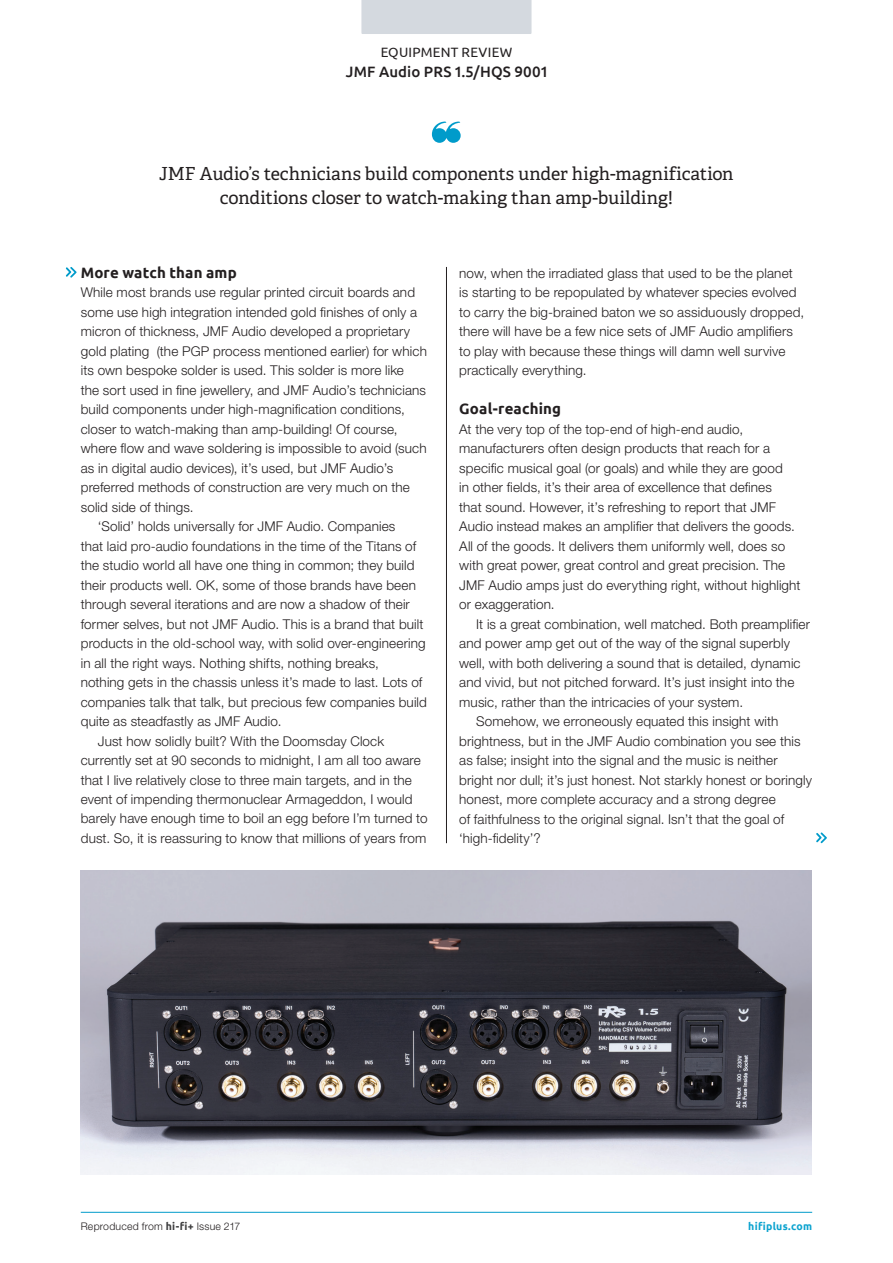
<style>
.page{position:relative;width:893px;height:1263px;background:#fff}
.page>*{position:absolute;margin:0;border:0;box-sizing:border-box;transform-origin:0 0}
.t1{font:18px/24px "Adelle";color:#231f20;text-align:center}
.t2{font:700 15px "Ubuntu";letter-spacing:.01em;color:#231f20}
.t3{font:500 15px "Ubuntu";letter-spacing:.015em;color:#231f20}
.t4{font:300 13.5px/19.5px "Helvetica Neue LT Std";letter-spacing:.01em;color:#231f20}
.t5{font:13.5px "Ubuntu";letter-spacing:.02em;color:#231f20}
.t6{font:300 10.5px "Helvetica Neue LT Std";letter-spacing:.02em;color:#231f20}
.t7{font:700 10.5px "Ubuntu";letter-spacing:.025em;color:#0ca3cf}
.s1{font-family:"Ubuntu";font-weight:700;color:#3e3e3f}
</style>
<div class="page">
<div style="left:361px;top:0;width:170px;height:34px;background:#d4d9df"></div>
<hr style="left:446px;top:267px;width:1px;height:576px;background:#231f20">
<svg style="left:432px;top:121px;width:29px;height:22px"></svg>
<img style="left:81px;top:871px;width:731px;height:304px">
<svg style="left:66px;top:267px;width:11px;height:11px"></svg>
<svg style="left:816px;top:832px;width:11px;height:11px"></svg>
<hr style="left:81px;top:1212px;width:731px;height:1px;background:#009bca">
<p class="t5" style="left:381px;top:44px;width:133px">EQUIPMENT REVIEW</p>
<p class="t3" style="left:346px;top:62px;width:203px">JMF Audio PRS 1.5/HQS 9001</p>
<h1 class="t1" style="left:159px;top:162px;width:576px">JMF Audio’s technicians build components under high-magnification conditions closer to watch-making than amp-building!</h1>
<p class="t2" style="left:81px;top:263px;width:157px">More watch than amp</p>
<p class="t4" style="left:81px;top:282px;width:336px">While most brands use regular printed circuit boards and</p>
<p class="t4" style="left:81px;top:302px;width:338px">some use high integration intended gold finishes of only a</p>
<p class="t4" style="left:81px;top:321px;width:331px">micron of thickness, JMF Audio developed a proprietary</p>
<p class="t4" style="left:81px;top:341px;width:348px">gold plating (the PGP process mentioned earlier) for which</p>
<p class="t4" style="left:81px;top:360px;width:325px">its own bespoke solder is used. This solder is more like</p>
<p class="t4" style="left:81px;top:380px;width:347px">the sort used in fine jewellery, and JMF Audio’s technicians</p>
<p class="t4" style="left:81px;top:399px;width:326px">build components under high-magnification conditions,</p>
<p class="t4" style="left:81px;top:419px;width:318px">closer to watch-making than amp-building! Of course,</p>
<p class="t4" style="left:81px;top:438px;width:347px">where flow and wave soldering is impossible to avoid (such</p>
<p class="t4" style="left:81px;top:458px;width:314px">as in digital audio devices), it’s used, but JMF Audio’s</p>
<p class="t4" style="left:81px;top:477px;width:331px">preferred methods of construction are very much on the</p>
<p class="t4" style="left:81px;top:497px;width:114px">solid side of things.</p>
<p class="t4" style="left:98px;top:516px;width:299px">‘Solid’ holds universally for JMF Audio. Companies</p>
<p class="t4" style="left:81px;top:536px;width:337px">that laid pro-audio foundations in the time of the Titans of</p>
<p class="t4" style="left:81px;top:555px;width:335px">the studio world all have one thing in common; they build</p>
<p class="t4" style="left:81px;top:575px;width:337px">their products well. OK, some of those brands have been</p>
<p class="t4" style="left:81px;top:594px;width:331px">through several iterations and are now a shadow of their</p>
<p class="t4" style="left:81px;top:614px;width:344px">former selves, but not JMF Audio. This is a brand that built</p>
<p class="t4" style="left:81px;top:633px;width:346px">products in the old-school way, with solid over-engineering</p>
<p class="t4" style="left:81px;top:653px;width:300px">in all the right ways. Nothing shifts, nothing breaks,</p>
<p class="t4" style="left:81px;top:672px;width:343px">nothing gets in the chassis unless it’s made to last. Lots of</p>
<p class="t4" style="left:81px;top:692px;width:348px">companies talk that talk, but precious few companies build</p>
<p class="t4" style="left:81px;top:711px;width:202px">quite as steadfastly as JMF Audio.</p>
<p class="t4" style="left:98px;top:731px;width:288px">Just how solidly built? With the Doomsday Clock</p>
<p class="t4" style="left:81px;top:750px;width:342px">currently set at 90 seconds to midnight, I am all too aware</p>
<p class="t4" style="left:81px;top:770px;width:332px">that I live relatively close to three main targets, and in the</p>
<p class="t4" style="left:81px;top:789px;width:333px">event of impending thermonuclear Armageddon, I would</p>
<p class="t4" style="left:81px;top:809px;width:348px">barely have enough time to boil an egg before I’m turned to</p>
<p class="t4" style="left:81px;top:828px;width:347px">dust. So, it is reassuring to know that millions of years from</p>
<p class="t4" style="left:459px;top:263px;width:346px">now, when the irradiated glass that used to be the planet is starting to be repopulated by whatever species evolved to carry the big-brained baton we so assiduously dropped, there will have be a few nice sets of JMF Audio amplifiers to play with because these things will damn well survive practically everything.</p>
<p class="t2" style="left:459px;top:400px;width:103px">Goal-reaching</p>
<p class="t4" style="left:459px;top:419px;width:343px">At the very top of the top-end of high-end audio, manufacturers often design products that reach for a specific musical goal (or goals) and while they are good<br>in other fields, it’s their area of excellence that defines<br>that sound. However, it’s refreshing to report that JMF Audio instead makes an amplifier that delivers the goods.<br>All of the goods. It delivers them uniformly well, does so with great power, great control and great precision. The JMF Audio amps just do everything right, without highlight or exaggeration.</p>
<p class="t4" style="left:476px;top:614px;width:335px">It is a great combination, well matched. Both preamplifier</p>
<p class="t4" style="left:459px;top:633px;width:332px">and power amp get out of the way of the signal superbly</p>
<p class="t4" style="left:459px;top:653px;width:343px">well, with both delivering a sound that is detailed, dynamic</p>
<p class="t4" style="left:459px;top:672px;width:337px">and vivid, but not pitched forward. It’s just insight into the</p>
<p class="t4" style="left:459px;top:692px;width:285px">music, rather than the intricacies of your system.</p>
<p class="t4" style="left:476px;top:711px;width:304px">Somehow, we erroneously equated this insight with</p>
<p class="t4" style="left:459px;top:731px;width:343px">brightness, but in the JMF Audio combination you see this</p>
<p class="t4" style="left:459px;top:750px;width:320px">as false; insight into the signal and the music is neither</p>
<p class="t4" style="left:459px;top:770px;width:354px">bright nor dull; it’s just honest. Not starkly honest or boringly</p>
<p class="t4" style="left:459px;top:789px;width:318px">honest, more complete accuracy and a strong degree</p>
<p class="t4" style="left:459px;top:809px;width:326px">of faithfulness to the original signal. Isn’t that the goal of</p>
<p class="t4" style="left:459px;top:828px;width:83px">‘high-fidelity’?</p>
<p class="t6" style="left:81px;top:1219px;width:161px">Reproduced from <span class="s1">hi-fi+</span> Issue 217</p>
<p class="t7" style="left:748px;top:1219px;width:65px">hifiplus.com</p>
</div>
